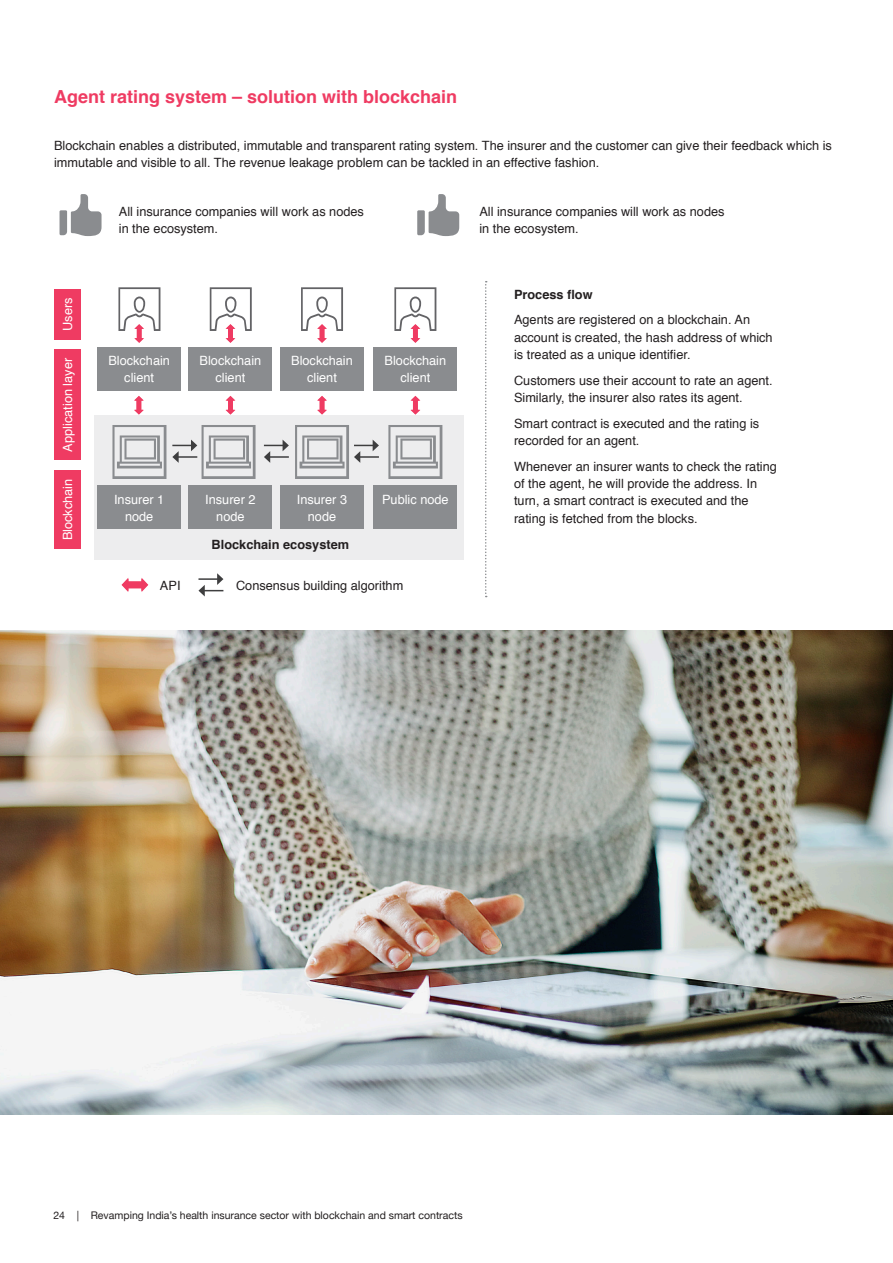
<style>
.page{position:relative;width:893px;height:1263px;background:#fff}
.page>*{position:absolute;margin:0;border:0;box-sizing:border-box;transform-origin:0 0}
.Heading_3{font:700 18px "Helvetica";color:#ef3b62}
.Body_Copy{font:12.75px/17.2px "Helvetica";color:#231f20}
.Body_Copy-2{font:12.75px/17.2px "Helvetica";color:#fff;text-align:center}
.Body_Copy-3{font:700 12.75px "Helvetica";color:#231f20}
.t1{font:10.5px "Helvetica Neue";color:#231f20}
</style>
<div class="page">
<div style="left:94px;top:415px;width:369px;height:144px;background:#ededee"></div>
<div style="left:54px;top:470px;width:27px;height:79px;background:#ef3b62"></div>
<div style="left:54px;top:289px;width:27px;height:50px;background:#ef3b62"></div>
<div style="left:54px;top:350px;width:27px;height:110px;background:#ef3b62"></div>
<div style="left:98px;top:347px;width:83px;height:44px;background:#8a8c8f"></div>
<div style="left:98px;top:485px;width:83px;height:44px;background:#8a8c8f"></div>
<div style="left:189px;top:347px;width:83px;height:44px;background:#8a8c8f"></div>
<div style="left:189px;top:485px;width:83px;height:44px;background:#8a8c8f"></div>
<div style="left:280px;top:347px;width:84px;height:44px;background:#8a8c8f"></div>
<div style="left:280px;top:485px;width:84px;height:44px;background:#8a8c8f"></div>
<div style="left:374px;top:347px;width:83px;height:44px;background:#8a8c8f"></div>
<div style="left:374px;top:485px;width:83px;height:44px;background:#8a8c8f"></div>
<svg style="left:60px;top:194px;width:42px;height:42px"></svg>
<svg style="left:417px;top:194px;width:42px;height:42px"></svg>
<svg style="left:112px;top:425px;width:54px;height:54px"></svg>
<svg style="left:388px;top:425px;width:54px;height:54px"></svg>
<svg style="left:118px;top:287px;width:42px;height:56px"></svg>
<svg style="left:210px;top:287px;width:42px;height:56px"></svg>
<svg style="left:226px;top:396px;width:9px;height:19px"></svg>
<svg style="left:134px;top:396px;width:10px;height:19px"></svg>
<svg style="left:301px;top:287px;width:42px;height:56px"></svg>
<svg style="left:317px;top:396px;width:10px;height:19px"></svg>
<svg style="left:394px;top:287px;width:42px;height:56px"></svg>
<svg style="left:410px;top:396px;width:10px;height:19px"></svg>
<svg style="left:172px;top:425px;width:84px;height:54px"></svg>
<svg style="left:264px;top:440px;width:25px;height:23px"></svg>
<svg style="left:295px;top:425px;width:84px;height:54px"></svg>
<svg style="left:122px;top:578px;width:26px;height:14px"></svg>
<svg style="left:198px;top:573px;width:25px;height:23px"></svg>
<svg style="left:485px;top:281px;width:2px;height:316px"></svg>
<img style="left:0;top:631px;width:893px;height:483px">
<p class="Heading_3" style="left:54px;top:82px;width:405px">Agent rating system – solution with blockchain</p>
<p class="Body_Copy" style="left:54px;top:137px;width:779px">Blockchain enables a distributed, immutable and transparent rating system. The insurer and the customer can give their feedback which is immutable and visible to all. The revenue leakage problem can be tackled in an effective fashion.</p>
<p class="Body_Copy" style="left:119px;top:203px;width:247px">All insurance companies will work as nodes in the ecosystem.</p>
<p class="Body_Copy" style="left:479px;top:203px;width:247px">All insurance companies will work as nodes in the ecosystem.</p>
<p class="Body_Copy-2" style="left:59px;top:331px;width:35px;rotate:-90deg">Users</p>
<p class="Body_Copy-2" style="left:59px;top:452px;width:95px;rotate:-90deg">Application layer</p>
<p class="Body_Copy-2" style="left:108px;top:352px;width:63px">Blockchain client</p>
<p class="Body_Copy-2" style="left:59px;top:540px;width:63px;rotate:-90deg">Blockchain</p>
<p class="Body_Copy-2" style="left:114px;top:491px;width:52px">Insurer 1 node</p>
<p class="Body_Copy-2" style="left:200px;top:352px;width:63px">Blockchain client</p>
<p class="Body_Copy-2" style="left:291px;top:352px;width:63px">Blockchain client</p>
<p class="Body_Copy-2" style="left:385px;top:352px;width:63px">Blockchain client</p>
<p class="Body_Copy-2" style="left:205px;top:491px;width:52px">Insurer 2 node</p>
<p class="Body_Copy-2" style="left:297px;top:491px;width:52px">Insurer 3 node</p>
<p class="Body_Copy-3" style="left:212px;top:535px;width:139px">Blockchain ecosystem</p>
<p class="Body_Copy-2" style="left:382px;top:491px;width:68px">Public node</p>
<p class="Body_Copy" style="left:160px;top:577px;width:22px">API</p>
<p class="Body_Copy" style="left:236px;top:577px;width:169px">Consensus building algorithm</p>
<p class="Body_Copy-3" style="left:514px;top:284px;width:80px">Process flow</p>
<p class="Body_Copy" style="left:514px;top:312px;width:260px">Agents are registered on a blockchain. An account is created, the hash address of which is treated as a unique identifier.</p>
<p class="Body_Copy" style="left:514px;top:372px;width:260px">Customers use their account to rate an agent.<br>Similarly, the insurer also rates its agent.</p>
<p class="Body_Copy" style="left:514px;top:415px;width:247px">Smart contract is executed and the rating is recorded for an agent.</p>
<p class="Body_Copy" style="left:514px;top:458px;width:264px">Whenever an insurer wants to check the rating of the agent, he will provide the address. In turn, a smart contract is executed and the rating is fetched from the blocks.</p>
<p class="t1" style="left:53px;top:1208px;width:411px">24 | Revamping India’s health insurance sector with blockchain and smart contracts</p>
</div>
